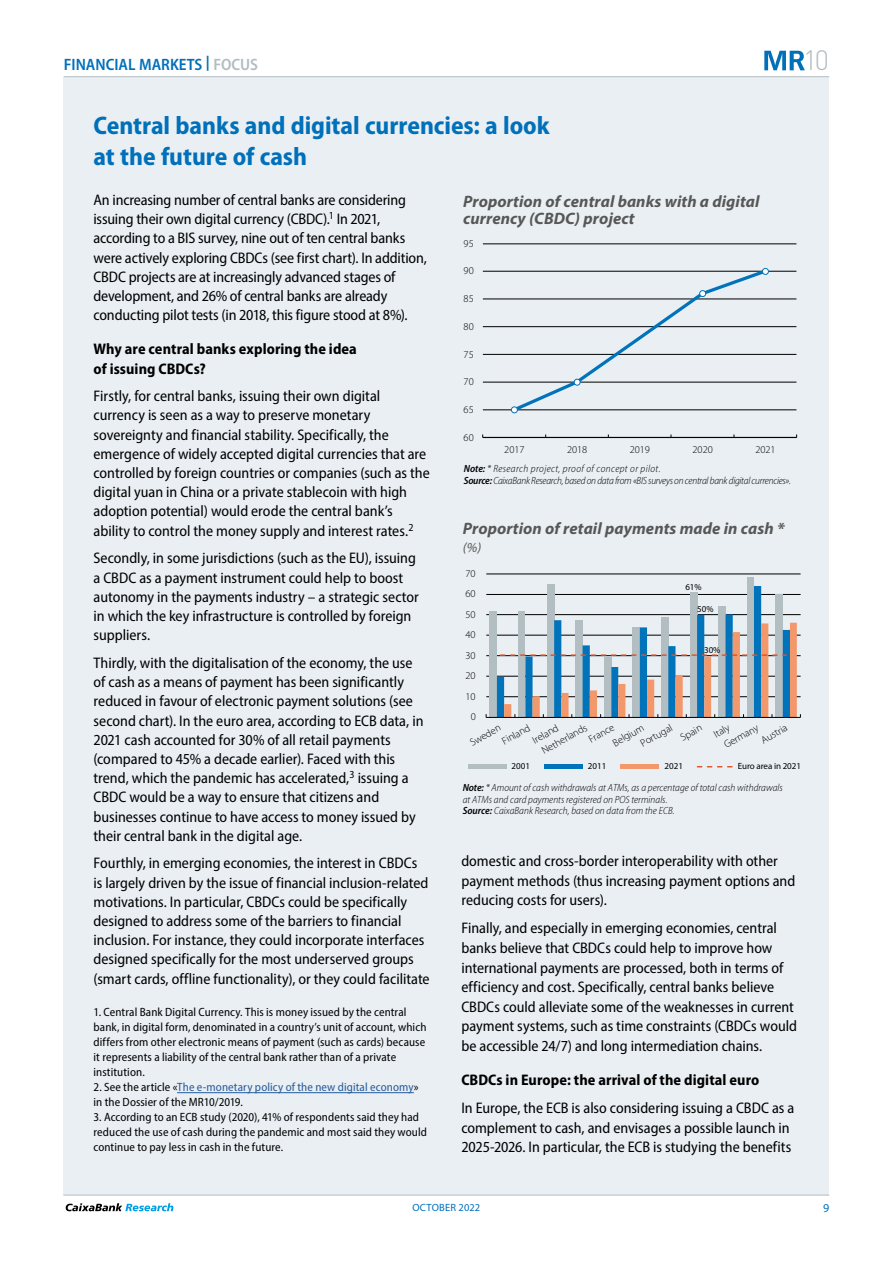
<style>
.page{position:relative;width:893px;height:1263px;background:#fff}
.page>*{position:absolute;margin:0;border:0;box-sizing:border-box;transform-origin:0 0}
.t1{font:300 27.6px "DIN Pro";color:#b2bdc2}
.t2{font:700 semi-condensed 25.5px/30.6px "Myriad Pro";color:#0070ba}
.t3{font:italic 700 16.5px/16.5px "Myriad Pro";letter-spacing:.005em;color:#575756}
.t4{font:600 semi-condensed 16.5px "Myriad Pro";color:#0070ba}
.t5{font:semi-condensed 15.3px/19.2px "Myriad Pro";color:#000}
.t6{font:700 semi-condensed 15.3px/19.2px "Myriad Pro";letter-spacing:.005em;color:#000}
.t7{font:italic 13.65px "Myriad Pro";color:#575756}
.t8{font:semi-condensed 12px/15px "Myriad Pro";letter-spacing:.01em;color:#000}
.t9{font:12px "Myriad Pro";color:#0070ba}
.t10{font:italic 300 semi-condensed 10.5px/11.7px "Myriad Pro";color:#000}
.t11{font:300 10.5px/13.8px "Myriad Pro";letter-spacing:-.005em;color:#000}
.t12{font:italic 300 semi-condensed 10.5px/11.6px "Myriad Pro";letter-spacing:-.025em;color:#000}
.t13{font:10.5px "Myriad Pro";letter-spacing:.02em;color:#0070ba}
.t14{font:9px "Myriad Pro";letter-spacing:-.005em;color:#000}
.s1{color:#b2bdc2}
.s2{font-weight:600}
.s3{color:#275b9b}
</style>
<div class="page">
<div style="left:64px;top:77px;width:765px;height:1118px;background:#e9eff3"></div>
<hr style="left:64px;top:76px;width:765px;height:1px;background:#b2bdc2">
<hr style="left:63px;top:1195px;width:766px;height:1px;background:#b2bdc2">
<svg style="left:66px;top:1203px;width:107px;height:8px"></svg>
<svg style="left:764px;top:51px;width:41px;height:19px"></svg>
<hr style="left:483px;top:410px;width:313px;height:1px;background:#000">
<hr style="left:483px;top:382px;width:313px;height:1px;background:#000">
<hr style="left:483px;top:354px;width:313px;height:1px;background:#000">
<hr style="left:483px;top:326px;width:313px;height:1px;background:#000">
<hr style="left:483px;top:299px;width:313px;height:1px;background:#000">
<hr style="left:483px;top:271px;width:313px;height:1px;background:#000">
<hr style="left:483px;top:244px;width:313px;height:1px;background:#000">
<hr style="left:483px;top:437px;width:314px;height:1px;background:#000">
<svg style="left:510px;top:267px;width:259px;height:147px"></svg>
<div style="left:762px;top:268px;width:7px;height:7px;border:1px solid #0073bb;border-radius:50%"></div>
<hr style="left:177px;top:1092px;width:237px;height:1px;background:#275b9b">
<hr style="left:486px;top:696px;width:315px;height:1px;background:#000">
<hr style="left:486px;top:676px;width:315px;height:1px;background:#000">
<hr style="left:486px;top:655px;width:315px;height:1px;background:#000">
<hr style="left:486px;top:635px;width:315px;height:1px;background:#000">
<hr style="left:486px;top:614px;width:315px;height:1px;background:#000">
<hr style="left:486px;top:594px;width:315px;height:1px;background:#000">
<hr style="left:486px;top:574px;width:315px;height:1px;background:#000">
<div style="left:747px;top:577px;width:7px;height:140px;background:#b2bec2"></div>
<div style="left:547px;top:584px;width:7px;height:133px;background:#b2bec2"></div>
<div style="left:490px;top:611px;width:7px;height:106px;background:#b2bec2"></div>
<hr style="left:486px;top:717px;width:314px;height:1px;background:#000">
<svg style="left:497px;top:586px;width:304px;height:131px"></svg>
<div style="left:468px;top:764px;width:38px;height:5px;background:#b2bec2"></div>
<div style="left:544px;top:764px;width:38px;height:5px;background:#0073bb"></div>
<div style="left:621px;top:764px;width:38px;height:5px;background:#f3986b"></div>
<svg style="left:697px;top:766px;width:36px;height:1px"></svg>
<p class="t4" style="left:64px;top:54px;width:196px">FINANCIAL MARKETS <sup>|</sup> <span class="s1">FOCUS</span></p>
<h1 class="t1" style="left:803px;top:39px;width:27px">10</h1>
<h2 class="t2" style="left:94px;top:110px;width:458px">Central banks and digital currencies: a look at the future of cash</h2>
<p class="t5" style="left:94px;top:190px;width:335px">An increasing number of central banks are considering issuing their own digital currency (CBDC).<sup>1</sup> In 2021, according to a BIS survey, nine out of ten central banks were actively exploring CBDCs (see first chart). In addition, CBDC projects are at increasingly advanced stages of development, and 26% of central banks are already conducting pilot tests (in 2018, this figure stood at 8%).</p>
<p class="t6" style="left:94px;top:340px;width:265px">Why are central banks exploring the idea of issuing CBDCs?</p>
<p class="t5" style="left:94px;top:386px;width:338px">Firstly, for central banks, issuing their own digital currency is seen as a way to preserve monetary sovereignty and financial stability. Specifically, the emergence of widely accepted digital currencies that are controlled by foreign countries or companies (such as the digital yuan in China or a private stablecoin with high adoption potential) would erode the central bank’s ability to control the money supply and interest rates.<sup>2</sup></p>
<p class="t5" style="left:94px;top:548px;width:327px">Secondly, in some jurisdictions (such as the EU), issuing a CBDC as a payment instrument could help to boost autonomy in the payments industry – a strategic sector in which the key infrastructure is controlled by foreign suppliers.</p>
<p class="t5" style="left:94px;top:653px;width:331px">Thirdly, with the digitalisation of the economy, the use of cash as a means of payment has been significantly reduced in favour of electronic payment solutions (see second chart). In the euro area, according to ECB data, in 2021 cash accounted for 30% of all retail payments (compared to 45% a decade earlier). Faced with this trend, which the pandemic has accelerated,<sup>3</sup> issuing a CBDC would be a way to ensure that citizens and businesses continue to have access to money issued by their central bank in the digital age.</p>
<p class="t5" style="left:94px;top:853px;width:338px">Fourthly, in emerging economies, the interest in CBDCs is largely driven by the issue of financial inclusion-related motivations. In particular, CBDCs could be specifically designed to address some of the barriers to financial inclusion. For instance, they could incorporate interfaces designed specifically for the most underserved groups (smart cards, offline functionality), or they could facilitate</p>
<p class="t3" style="left:463px;top:193px;width:298px">Proportion of central banks with a digital currency (CBDC) project</p>
<p class="t11" style="left:464px;top:236px;width:12px">95</p>
<p class="t11" style="left:464px;top:264px;width:12px">90</p>
<p class="t11" style="left:464px;top:292px;width:12px">85</p>
<p class="t11" style="left:464px;top:319px;width:12px">80</p>
<p class="t11" style="left:464px;top:347px;width:12px">75</p>
<p class="t11" style="left:464px;top:375px;width:12px">70</p>
<p class="t11" style="left:464px;top:402px;width:12px">65</p>
<p class="t11" style="left:464px;top:430px;width:12px">60</p>
<p class="t11" style="left:504px;top:443px;width:22px">2017</p>
<p class="t11" style="left:567px;top:443px;width:22px">2018</p>
<p class="t11" style="left:630px;top:443px;width:22px">2019</p>
<p class="t11" style="left:693px;top:443px;width:22px">2020</p>
<p class="t11" style="left:755px;top:443px;width:22px">2021</p>
<p class="t12" style="left:464px;top:463px;width:329px"><span class="s2">Note:</span> * Research project, proof of concept or pilot.<br><span class="s2">Source:</span> CaixaBank Research, based on data from «BIS surveys on central bank digital currencies».</p>
<p class="t3" style="left:463px;top:520px;width:323px">Proportion of retail payments made in cash *</p>
<p class="t7" style="left:463px;top:540px;width:20px">(%)</p>
<p class="t11" style="left:466px;top:566px;width:12px">70</p>
<p class="t14" style="left:685px;top:581px;width:18px">61%</p>
<p class="t14" style="left:697px;top:603px;width:18px">50%</p>
<p class="t14" style="left:704px;top:644px;width:18px">30%</p>
<p class="t11" style="left:466px;top:587px;width:12px">60</p>
<p class="t11" style="left:466px;top:607px;width:12px">50</p>
<p class="t11" style="left:466px;top:628px;width:12px">40</p>
<p class="t11" style="left:466px;top:648px;width:12px">30</p>
<p class="t11" style="left:466px;top:669px;width:12px">20</p>
<p class="t11" style="left:466px;top:689px;width:12px">10</p>
<p class="t11" style="left:471px;top:710px;width:7px">0</p>
<p class="t11" style="left:467px;top:737px;width:35px;rotate:-29deg">Sweden</p>
<p class="t11" style="left:499px;top:735px;width:32px;rotate:-29deg">Finland</p>
<p class="t11" style="left:530px;top:734px;width:30px;rotate:-29deg">Ireland</p>
<p class="t11" style="left:631px;top:725px;width:36px;text-indent:-24px;rotate:-29deg">Belgium<br>Portugal</p>
<p class="t11" style="left:678px;top:732px;width:24px;rotate:-29deg">Spain</p>
<p class="t11" style="left:711px;top:729px;width:18px;rotate:-29deg">Italy</p>
<p class="t11" style="left:721px;top:739px;width:39px;rotate:-29deg">Germany</p>
<p class="t11" style="left:758px;top:734px;width:30px;rotate:-29deg">Austria</p>
<p class="t11" style="left:539px;top:745px;width:52px;rotate:-29deg">Netherlands</p>
<p class="t11" style="left:586px;top:734px;width:29px;rotate:-29deg">France</p>
<p class="t14" style="left:511px;top:761px;width:20px">2001</p>
<p class="t14" style="left:588px;top:761px;width:20px">2011</p>
<p class="t14" style="left:664px;top:761px;width:20px">2021</p>
<p class="t14" style="left:738px;top:761px;width:65px">Euro area in 2021</p>
<p class="t10" style="left:463px;top:782px;width:322px"><span class="s2">Note:</span> * Amount of cash withdrawals at ATMs, as a percentage of total cash withdrawals at ATMs and card payments registered on POS terminals.<br><span class="s2">Source:</span> CaixaBank Research, based on data from the ECB.</p>
<p class="t5" style="left:461px;top:851px;width:335px">domestic and cross-border interoperability with other payment methods (thus increasing payment options and reducing costs for users).</p>
<p class="t5" style="left:461px;top:918px;width:337px">Finally, and especially in emerging economies, central banks believe that CBDCs could help to improve how international payments are processed, both in terms of efficiency and cost. Specifically, central banks believe CBDCs could alleviate some of the weaknesses in current payment systems, such as time constraints (CBDCs would be accessible 24/7) and long intermediation chains.</p>
<p class="t6" style="left:461px;top:1070px;width:300px">CBDCs in Europe: the arrival of the digital euro</p>
<p class="t5" style="left:461px;top:1098px;width:334px">In Europe, the ECB is also considering issuing a CBDC as a complement to cash, and envisages a possible launch in<br>2025-2026. In particular, the ECB is studying the benefits</p>
<p class="t8" style="left:94px;top:1005px;width:334px">1. Central Bank Digital Currency. This is money issued by the central bank, in digital form, denominated in a country’s unit of account, which differs from other electronic means of payment (such as cards) because it represents a liability of the central bank rather than of a private institution.</p>
<p class="t8" style="left:94px;top:1080px;width:327px">2. See the article «<span class="s3">The e-monetary policy of the new digital economy</span>» in the Dossier of the MR10/2019.</p>
<p class="t8" style="left:94px;top:1110px;width:335px">3. According to an ECB study (2020), 41% of respondents said they had reduced the use of cash during the pandemic and most said they would continue to pay less in cash in the future.</p>
<p class="t13" style="left:412px;top:1201px;width:69px">OCTOBER 2022</p>
<p class="t9" style="left:823px;top:1201px;width:8px">9</p>
</div>
